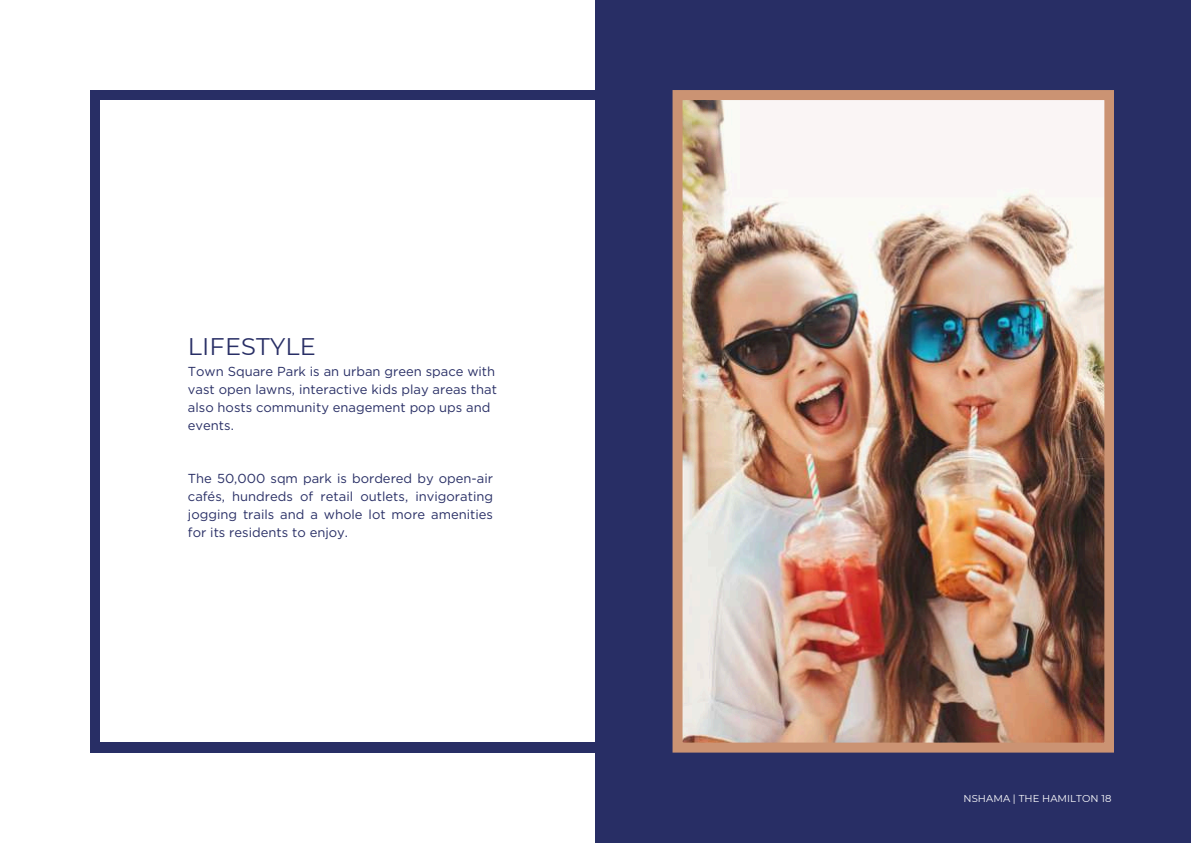
<style>
.page{position:relative;width:1191px;height:843px;background:#fff}
.page>*{position:absolute;margin:0;border:0;box-sizing:border-box;transform-origin:0 0}
.t1{font:24px "Montserrat";letter-spacing:.005em;color:#282e65}
.t2{font:13px/18px "Gotham";color:#282e65}
.t3{font:10px "Montserrat";letter-spacing:.005em;color:#fff}
</style>
<div class="page">
<div style="left:595px;top:0;width:595px;height:842px;background:#282e65"></div>
<div style="left:90px;top:90px;width:505px;height:10px;background:#282e65"></div>
<div style="left:90px;top:90px;width:10px;height:662px;background:#282e65"></div>
<div style="left:90px;top:742px;width:505px;height:10px;background:#282e65"></div>
<img style="left:672px;top:90px;width:442px;height:662px">
<p class="t1" style="left:188px;top:331px;width:129px">LIFESTYLE</p>
<p class="t2" style="left:188px;top:362px;width:310px">Town Square Park is an urban green space with vast open lawns, interactive kids play areas that also hosts community enagement pop ups and events.</p>
<h1 class="t2" style="left:188px;top:468px;width:306px;text-align:justify">The 50,000 sqm park is bordered by open-air cafés, hundreds of retail outlets, invigorating jogging trails and a whole lot more amenities for its residents to enjoy.</h1>
<h1 class="t3" style="left:963px;top:791px;width:149px">NSHAMA | THE HAMILTON 18</h1>
</div>
